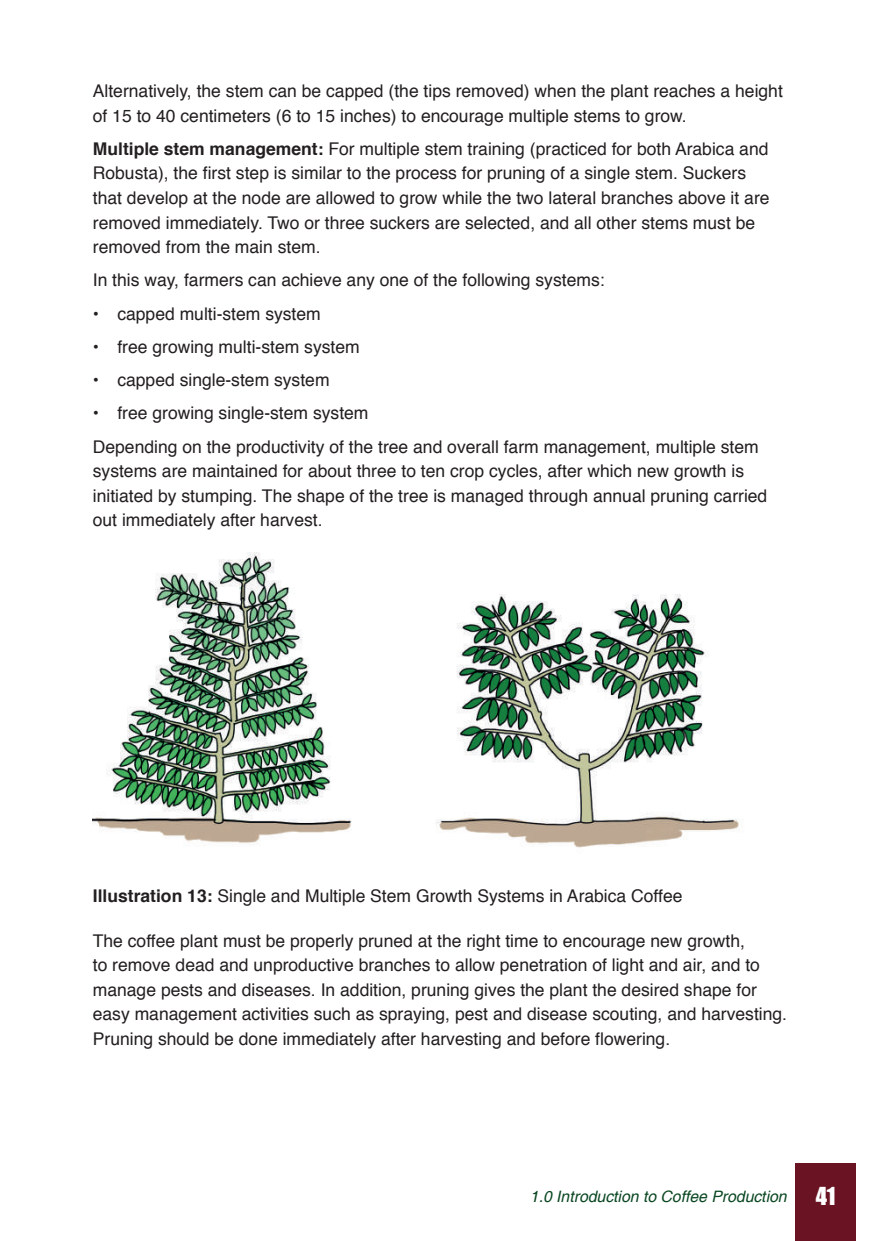
<style>
.page{position:relative;width:874px;height:1241px;background:#fff}
.page>*{position:absolute;margin:0;border:0;box-sizing:border-box;transform-origin:0 0}
.t1{font:22.75px "Impact";color:#fff}
.t2{font:17.5px/24.5px "Helvetica";color:#231f20}
.t3{font:italic 15.75px "Helvetica";color:#0a4722}
.s1{font-weight:700}
</style>
<div class="page">
<div style="left:794px;top:1162px;width:61px;height:78px;background:#6a1322"></div>
<img style="left:93px;top:552px;width:646px;height:296px">
<p class="t2" style="left:93px;top:79px;width:691px">Alternatively, the stem can be capped (the tips removed) when the plant reaches a height of 15 to 40 centimeters (6 to 15 inches) to encourage multiple stems to grow.</p>
<p class="t2" style="left:93px;top:137px;width:678px"><span class="s1">Multiple stem management:</span> For multiple stem training (practiced for both Arabica and Robusta), the first step is similar to the process for pruning of a single stem. Suckers that develop at the node are allowed to grow while the two lateral branches above it are removed immediately. Two or three suckers are selected, and all other stems must be removed from the main stem.</p>
<p class="t2" style="left:93px;top:268px;width:513px">In this way, farmers can achieve any one of the following systems:</p>
<p class="t2" style="left:93px;top:302px;width:229px">• capped multi-stem system</p>
<p class="t2" style="left:93px;top:335px;width:268px">• free growing multi-stem system</p>
<p class="t2" style="left:93px;top:368px;width:238px">• capped single-stem system</p>
<p class="t2" style="left:93px;top:397px;width:667px;line-height:33.2px">• free growing single-stem system<br>Depending on the productivity of the tree and overall farm management, multiple stem</p>
<p class="t2" style="left:93px;top:459px;width:675px">systems are maintained for about three to ten crop cycles, after which new growth is initiated by stumping. The shape of the tree is managed through annual pruning carried out immediately after harvest.</p>
<p class="t2" style="left:93px;top:883px;width:591px"><span class="s1">Illustration 13:</span> Single and Multiple Stem Growth Systems in Arabica Coffee</p>
<p class="t2" style="left:93px;top:928px;width:695px">The coffee plant must be properly pruned at the right time to encourage new growth,<br>to remove dead and unproductive branches to allow penetration of light and air, and to manage pests and diseases. In addition, pruning gives the plant the desired shape for easy management activities such as spraying, pest and disease scouting, and harvesting.<br>Pruning should be done immediately after harvesting and before flowering.</p>
<p class="t3" style="left:529px;top:1187px;width:258px">1.0 Introduction to Coffee Production</p>
<h1 class="t1" style="left:815px;top:1178px;width:21px">41</h1>
</div>
